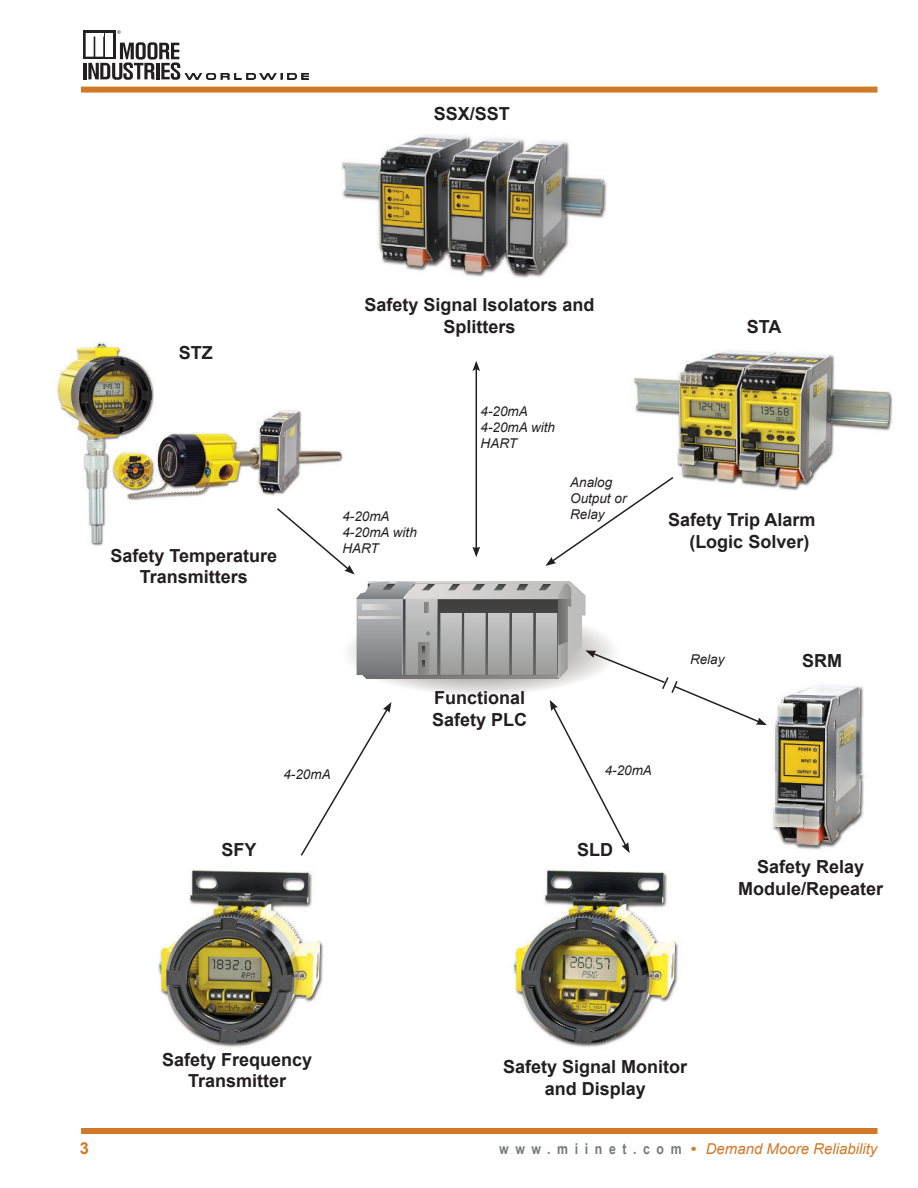
<style>
.page{position:relative;width:918px;height:1188px;background:#fff}
.page>*{position:absolute;margin:0;border:0;box-sizing:border-box;transform-origin:0 0}
.t1{font:700 18px/21.6px "Arial";color:#231f20;text-align:center}
.t2{font:700 16.5px "Arial";color:#d17928}
.t3{font:italic 15px "Arial";color:#d17928}
.t4{font:italic 13.5px/16.2px "Arial";color:#231f20}
.s1{font-family:"Arial Narrow";font-weight:700;font-style:normal;color:#76787b}
.s2{font-weight:700;font-style:normal}
</style>
<div class="page">
<div style="left:81px;top:1128px;width:797px;height:6px;background:#d27928"></div>
<div style="left:81px;top:87px;width:797px;height:6px;background:#d27928"></div>
<hr style="left:83px;top:63px;width:3px;height:16px;background:#231f20">
<svg style="left:83px;top:30px;width:3px;height:29px"></svg>
<svg style="left:86px;top:30px;width:223px;height:50px"></svg>
<img style="left:772px;top:685px;width:93px;height:165px">
<img style="left:158px;top:870px;width:166px;height:177px">
<img style="left:513px;top:870px;width:166px;height:177px">
<img style="left:633px;top:350px;width:260px;height:141px">
<img style="left:55px;top:341px;width:288px;height:205px">
<hr style="left:476px;top:369px;width:1px;height:180px;background:#231f20">
<svg style="left:472px;top:361px;width:8px;height:10px"></svg>
<svg style="left:472px;top:547px;width:8px;height:10px"></svg>
<svg style="left:545px;top:475px;width:130px;height:91px"></svg>
<svg style="left:275px;top:507px;width:80px;height:68px"></svg>
<img style="left:341px;top:134px;width:266px;height:144px">
<svg style="left:300px;top:581px;width:467px;height:275px"></svg>
<p class="t1" style="left:434px;top:105px;width:78px">SSX/SST</p>
<p class="t1" style="left:179px;top:343px;width:36px">STZ</p>
<p class="t1" style="left:111px;top:546px;width:168px">Safety Temperature<br>Transmitters</p>
<p class="t1" style="left:364px;top:296px;width:232px">Safety Signal Isolators and<br>Splitters</p>
<p class="t4" style="left:342px;top:509px;width:76px">4-20mA<br>4-20mA with<br>HART</p>
<p class="t4" style="left:481px;top:404px;width:76px">4-20mA<br>4-20mA with<br>HART</p>
<p class="t4" style="left:570px;top:475px;width:58px">Analog<br>Output or<br>Relay</p>
<p class="t1" style="left:747px;top:317px;width:36px">STA</p>
<p class="t1" style="left:689px;top:511px;width:128px;text-align:left;text-indent:-21px">Safety Trip Alarm (Logic Solver)</p>
<p class="t1" style="left:222px;top:840px;width:37px">SFY</p>
<p class="t1" style="left:432px;top:689px;width:97px;text-align:left">Functional<br>Safety PLC</p>
<p class="t4" style="left:283px;top:767px;width:49px">4-20mA</p>
<p class="t4" style="left:605px;top:763px;width:49px">4-20mA</p>
<p class="t1" style="left:577px;top:840px;width:37px">SLD</p>
<p class="t4" style="left:690px;top:653px;width:36px">Relay</p>
<p class="t1" style="left:802px;top:651px;width:41px">SRM</p>
<p class="t1" style="left:738px;top:858px;width:147px">Safety Relay<br>Module/Repeater</p>
<p class="t1" style="left:162px;top:1050px;width:152px">Safety Frequency<br>Transmitter</p>
<p class="t1" style="left:503px;top:1058px;width:186px">Safety Signal Monitor and Display</p>
<p class="t2" style="left:80px;top:1142px;width:11px">3</p>
<p class="t3" style="left:499px;top:1143px;width:380px"><span class="s1">w w w . m i i n e t . c o m</span> <span class="s2">•</span> Demand Moore Reliability</p>
</div>
